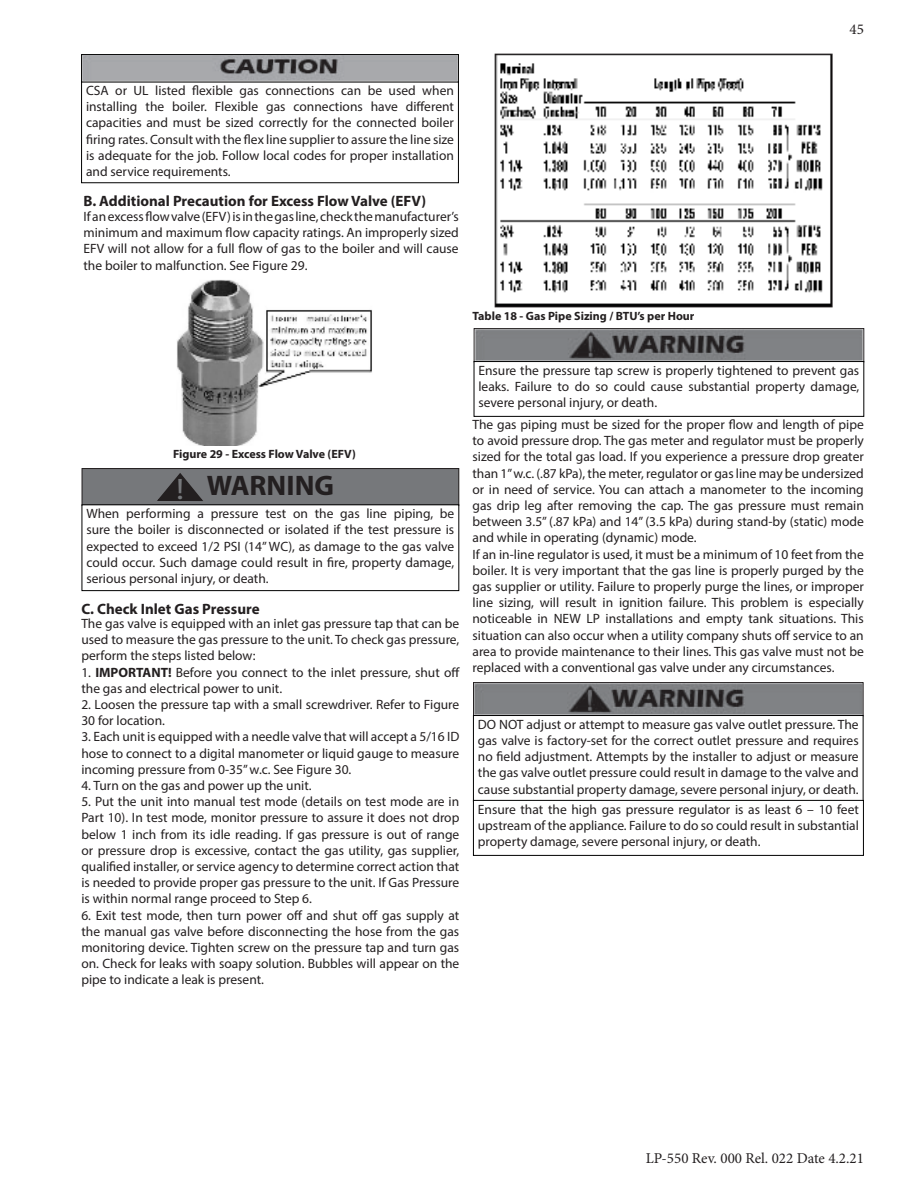
<style>
.page{position:relative;width:918px;height:1188px;background:#fff}
.page>*{position:absolute;margin:0;border:0;box-sizing:border-box;transform-origin:0 0}
.t1{font:700 28.35px "Myriad Pro";color:#231f20}
.t2{font:700 15px "Myriad Pro";color:#231f20}
.t3{font:15px "Minion Pro";color:#231f20}
.t4{font:13.5px/16.2px "Myriad Pro";color:#231f20;text-align:justify}
.t5{font:700 12px "Myriad Pro";color:#231f20}
.s1{font-weight:400;font-size:29.7px;color:#76787b}
.s2{font-weight:700}
</style>
<div class="page">
<img style="left:177px;top:280px;width:195px;height:166px">
<div style="left:82px;top:469px;width:377px;height:36px;background:#76787b"></div>
<svg style="left:157px;top:473px;width:46px;height:28px"></svg>
<div style="left:82px;top:468px;width:377px;height:38px;border:1px solid #231f20"></div>
<div style="left:82px;top:505px;width:377px;height:86px;border:1px solid #000"></div>
<img style="left:476px;top:330px;width:386px;height:30px">
<div style="left:474px;top:328px;width:390px;height:34px;border:1px solid #231f20"></div>
<div style="left:474px;top:361px;width:390px;height:56px;border:1px solid #000"></div>
<img style="left:497px;top:56px;width:333px;height:249px">
<div style="left:495px;top:54px;width:337px;height:253px;border:1px solid #231f20"></div>
<img style="left:83px;top:56px;width:374px;height:24px">
<div style="left:81px;top:54px;width:378px;height:28px;border:1px solid #000"></div>
<img style="left:475px;top:684px;width:386px;height:30px">
<div style="left:473px;top:682px;width:390px;height:34px;border:1px solid #231f20"></div>
<div style="left:473px;top:715px;width:390px;height:87px;border:1px solid #000"></div>
<div style="left:473px;top:800px;width:391px;height:56px;border:1px solid #000"></div>
<p class="t3" style="left:850px;top:23px;width:16px">45</p>
<p class="t4" style="left:86px;top:83px;width:370px">CSA or UL listed flexible gas connections can be used when installing the boiler. Flexible gas connections have different capacities and must be sized correctly for the connected boiler firing rates. Consult with the flex line supplier to assure the line size is adequate for the job. Follow local codes for proper installation and service requirements.</p>
<p class="t2" style="left:84px;top:195px;width:344px">B. Additional Precaution for Excess Flow Valve (EFV)</p>
<p class="t4" style="left:84px;top:210px;width:377px">If an excess flow valve (EFV) is in the gas line, check the manufacturer’s minimum and maximum flow capacity ratings. An improperly sized EFV will not allow for a full flow of gas to the boiler and will cause the boiler to malfunction. See Figure 29.</p>
<p class="t5" style="left:472px;top:311px;width:223px">Table 18 - Gas Pipe Sizing / BTU’s per Hour</p>
<p class="t5" style="left:173px;top:449px;width:184px">Figure 29 - Excess Flow Valve (EFV)</p>
<h1 class="t1" style="left:176px;top:475px;width:160px"><span class="s1">!</span> WARNING</h1>
<p class="t4" style="left:86px;top:507px;width:370px">When performing a pressure test on the gas line piping, be sure the boiler is disconnected or isolated if the test pressure is expected to exceed 1/2 PSI (14” WC), as damage to the gas valve could occur. Such damage could result in fire, property damage, serious personal injury, or death.</p>
<p class="t2" style="left:81px;top:603px;width:180px">C. Check Inlet Gas Pressure</p>
<p class="t4" style="left:81px;top:616px;width:379px">The gas valve is equipped with an inlet gas pressure tap that can be used to measure the gas pressure to the unit. To check gas pressure, perform the steps listed below:</p>
<p class="t4" style="left:81px;top:665px;width:380px">1. <span class="s2">IMPORTANT!</span> Before you connect to the inlet pressure, shut off the gas and electrical power to unit.</p>
<p class="t4" style="left:81px;top:697px;width:379px">2. Loosen the pressure tap with a small screwdriver. Refer to Figure<br>30 for location.</p>
<p class="t4" style="left:81px;top:730px;width:380px">3. Each unit is equipped with a needle valve that will accept a 5/16 ID hose to connect to a digital manometer or liquid gauge to measure incoming pressure from 0-35” w.c. See Figure 30.</p>
<p class="t4" style="left:81px;top:778px;width:232px">4. Turn on the gas and power up the unit.</p>
<p class="t4" style="left:81px;top:795px;width:380px">5. Put the unit into manual test mode (details on test mode are in Part 10). In test mode, monitor pressure to assure it does not drop below 1 inch from its idle reading. If gas pressure is out of range or pressure drop is excessive, contact the gas utility, gas supplier, qualified installer, or service agency to determine correct action that is needed to provide proper gas pressure to the unit. If Gas Pressure is within normal range proceed to Step 6.</p>
<p class="t4" style="left:81px;top:908px;width:380px">6. Exit test mode, then turn power off and shut off gas supply at the manual gas valve before disconnecting the hose from the gas monitoring device. Tighten screw on the pressure tap and turn gas on. Check for leaks with soapy solution. Bubbles will appear on the pipe to indicate a leak is present.</p>
<p class="t4" style="left:478px;top:363px;width:382px">Ensure the pressure tap screw is properly tightened to prevent gas leaks. Failure to do so could cause substantial property damage, severe personal injury, or death.</p>
<p class="t4" style="left:472px;top:417px;width:393px;text-align:left">The gas piping must be sized for the proper flow and length of pipe to avoid pressure drop. The gas meter and regulator must be properly sized for the total gas load. If you experience a pressure drop greater than 1” w.c. (.87 kPa), the meter, regulator or gas line may be undersized or in need of service. You can attach a manometer to the incoming gas drip leg after removing the cap. The gas pressure must remain between 3.5” (.87 kPa) and 14” (3.5 kPa) during stand-by (static) mode and while in operating (dynamic) mode.<br>If an in-line regulator is used, it must be a minimum of 10 feet from the boiler. It is very important that the gas line is properly purged by the gas supplier or utility. Failure to properly purge the lines, or improper line sizing, will result in ignition failure. This problem is especially noticeable in NEW LP installations and empty tank situations. This situation can also occur when a utility company shuts off service to an area to provide maintenance to their lines. This gas valve must not be replaced with a conventional gas valve under any circumstances.</p>
<p class="t4" style="left:478px;top:717px;width:382px">DO NOT adjust or attempt to measure gas valve outlet pressure. The gas valve is factory-set for the correct outlet pressure and requires no field adjustment. Attempts by the installer to adjust or measure the gas valve outlet pressure could result in damage to the valve and cause substantial property damage, severe personal injury, or death.</p>
<p class="t4" style="left:478px;top:802px;width:383px">Ensure that the high gas pressure regulator is as least 6 – 10 feet upstream of the appliance. Failure to do so could result in substantial property damage, severe personal injury, or death.</p>
<p class="t3" style="left:646px;top:1152px;width:220px">LP-550 Rev. 000 Rel. 022 Date 4.2.21</p>
</div>
